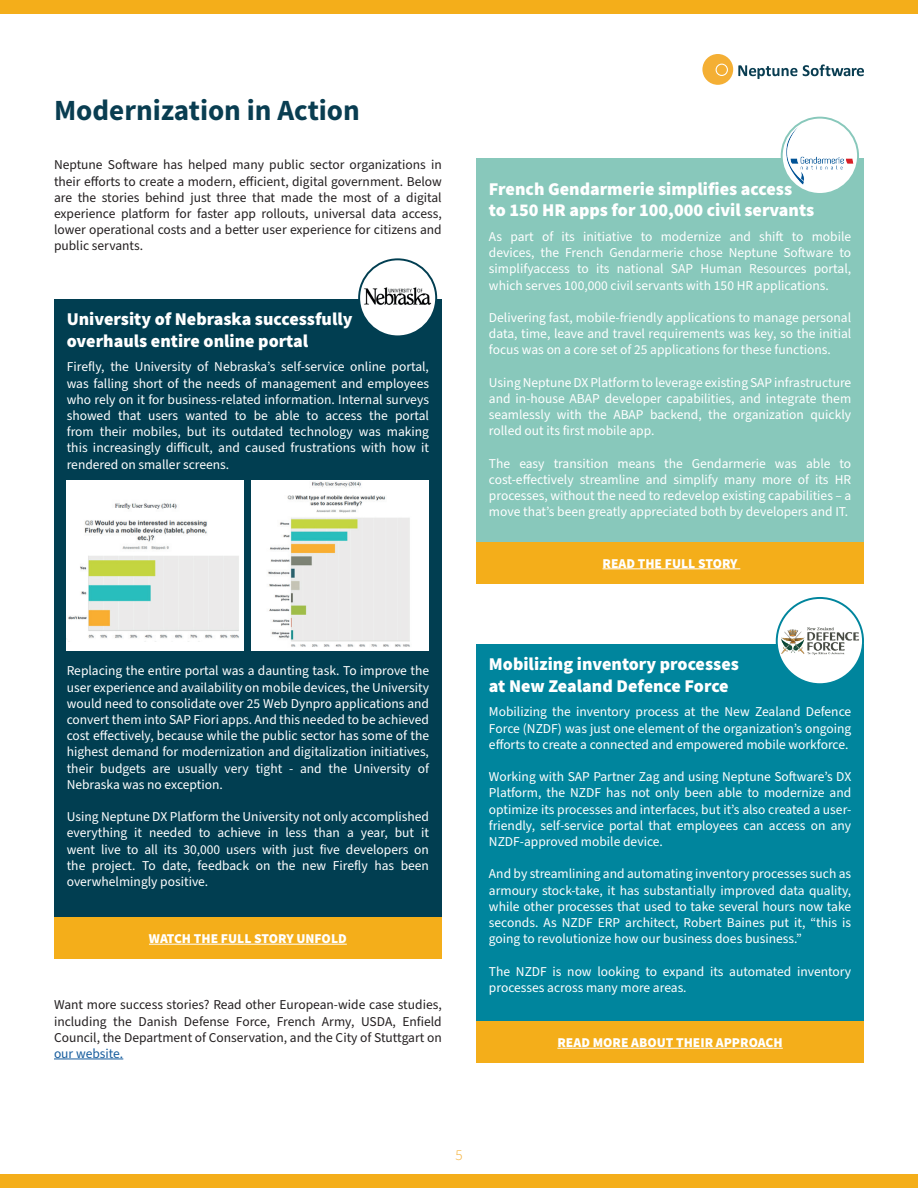
<style>
.page{position:relative;width:918px;height:1188px;background:#fff}
.page>*{position:absolute;margin:0;border:0;box-sizing:border-box;transform-origin:0 0}
.t1{font:700 29.25px "Source Sans Pro";color:#093d51}
.t2{font:900 18px/21.6px "Source Sans Pro";color:#fff}
.t3{font:300 15px "Source Sans Pro";color:#f4af34}
.t4{font:13.5px/16.2px "Source Sans Pro";color:#fff;text-align:justify}
.t5{font:13.5px/16.2px "Source Sans Pro";color:#231f20;text-align:justify}
.t6{font:900 13.5px "Source Sans Pro";color:#fff}
.t7{font:13.5px "Source Sans Pro";color:#175d9e}
</style>
<div class="page">
<hr style="left:54px;top:1059px;width:69px;height:1px;background:#175d9e">
<div style="left:54px;top:299px;width:388px;height:618px;background:#013e51"></div>
<div style="left:67px;top:480px;width:177px;height:171px;background:#fff"></div>
<img style="left:68px;top:503px;width:171px;height:139px">
<div style="left:252px;top:480px;width:177px;height:171px;background:#fff"></div>
<img style="left:268px;top:481px;width:142px;height:166px">
<div style="left:54px;top:917px;width:388px;height:42px;background:#f4ae1a"></div>
<hr style="left:149px;top:944px;width:198px;height:1px;background:#fff">
<div style="left:476px;top:158px;width:388px;height:384px;background:#88c8bb"></div>
<div style="left:476px;top:542px;width:388px;height:42px;background:#f4ae1a"></div>
<hr style="left:603px;top:568px;width:137px;height:1px;background:#fff">
<div style="left:476px;top:644px;width:388px;height:377px;background:#00859d"></div>
<div style="left:476px;top:1021px;width:388px;height:42px;background:#f4ae1a"></div>
<hr style="left:557px;top:1048px;width:226px;height:1px;background:#fff">
<img style="left:777px;top:598px;width:86px;height:86px;border-radius:43px">
<div style="left:776px;top:597px;width:88px;height:88px;border:2px solid #00859d;border-radius:50%"></div>
<svg style="left:702px;top:54px;width:162px;height:31px"></svg>
<div style="left:717px;top:65px;width:10px;height:10px;background:#f4af34;border-radius:50%"></div>
<div style="left:0;top:0;width:918px;height:13px;background:#f4ae1a"></div>
<div style="left:0;top:1175px;width:918px;height:13px;background:#f4ae1a"></div>
<svg style="left:782px;top:118px;width:76px;height:76px"></svg>
<img style="left:786px;top:127px;width:67px;height:58px">
<div style="left:781px;top:117px;width:78px;height:78px;border:2px solid #88c8bb;border-radius:50%"></div>
<img style="left:359px;top:259px;width:77px;height:75px">
<div style="left:358px;top:258px;width:79px;height:79px;border:2px solid #013e51;border-radius:50%"></div>
<h1 class="t1" style="left:54px;top:91px;width:307px">Modernization in Action</h1>
<p class="t5" style="left:54px;top:157px;width:389px">Neptune Software has helped many public sector organizations in their efforts to create a modern, efficient, digital government. Below are the stories behind just three that made the most of a digital experience platform for faster app rollouts, universal data access, lower operational costs and a better user experience for citizens and public servants.</p>
<h2 class="t2" style="left:67px;top:308px;width:287px">University of Nebraska successfully overhauls entire online portal</h2>
<p class="t4" style="left:67px;top:359px;width:364px">Firefly, the University of Nebraska’s self-service online portal, was falling short of the needs of management and employees who rely on it for business-related information. Internal surveys showed that users wanted to be able to access the portal from their mobiles, but its outdated technology was making this increasingly difficult, and caused frustrations with how it rendered on smaller screens.</p>
<p class="t4" style="left:67px;top:663px;width:364px">Replacing the entire portal was a daunting task. To improve the user experience and availability on mobile devices, the University would need to consolidate over 25 Web Dynpro applications and convert them into SAP Fiori apps. And this needed to be achieved cost effectively, because while the public sector has some of the highest demand for modernization and digitalization initiatives, their budgets are usually very tight - and the University of Nebraska was no exception.</p>
<p class="t4" style="left:67px;top:809px;width:364px">Using Neptune DX Platform the University not only accomplished everything it needed to achieve in less than a year, but it went live to all its 30,000 users with just five developers on the project. To date, feedback on the new Firefly has been overwhelmingly positive.</p>
<p class="t6" style="left:149px;top:929px;width:199px">WATCH THE FULL STORY UNFOLD</p>
<p class="t5" style="left:54px;top:997px;width:389px">Want more success stories? Read other European-wide case studies, including the Danish Defense Force, French Army, USDA, Enfield Council, the Department of Conservation, and the City of Stuttgart on</p>
<p class="t7" style="left:54px;top:1044px;width:71px">our website.</p>
<h2 class="t2" style="left:489px;top:178px;width:327px">French Gendarmerie simplifies access<br>to 150 HR apps for 100,000 civil servants</h2>
<p class="t4" style="left:489px;top:229px;width:364px">As part of its initiative to modernize and shift to mobile devices, the French Gendarmerie chose Neptune Software to simplifyaccess to its national SAP Human Resources portal, which serves 100,000 civil servants with 150 HR applications.</p>
<p class="t4" style="left:489px;top:310px;width:364px">Delivering fast, mobile-friendly applications to manage personal data, time, leave and travel requirements was key, so the initial focus was on a core set of 25 applications for these functions.</p>
<p class="t4" style="left:489px;top:375px;width:364px">Using Neptune DX Platform to leverage existing SAP infrastructure and in-house ABAP developer capabilities, and integrate them seamlessly with the ABAP backend, the organization quickly rolled out its first mobile app.</p>
<p class="t4" style="left:489px;top:456px;width:364px">The easy transition means the Gendarmerie was able to cost-effectively streamline and simplify many more of its HR processes, without the need to redevelop existing capabilities – a move that’s been greatly appreciated both by developers and IT.</p>
<p class="t6" style="left:603px;top:554px;width:137px">READ THE FULL STORY</p>
<h2 class="t2" style="left:489px;top:653px;width:252px">Mobilizing inventory processes at New Zealand Defence Force</h2>
<p class="t4" style="left:489px;top:704px;width:364px">Mobilizing the inventory process at the New Zealand Defence Force (NZDF) was just one element of the organization’s ongoing efforts to create a connected and empowered mobile workforce.</p>
<p class="t4" style="left:489px;top:769px;width:364px">Working with SAP Partner Zag and using Neptune Software’s DX Platform, the NZDF has not only been able to modernize and optimize its processes and interfaces, but it’s also created a user&shy;friendly, self-service portal that employees can access on any NZDF-approved mobile device.</p>
<p class="t4" style="left:489px;top:866px;width:364px">And by streamlining and automating inventory processes such as armoury stock-take, it has substantially improved data quality, while other processes that used to take several hours now take seconds. As NZDF ERP architect, Robert Baines put it, “this is going to revolutionize how our business does business.”</p>
<p class="t4" style="left:489px;top:963px;width:364px">The NZDF is now looking to expand its automated inventory processes across many more areas.</p>
<p class="t6" style="left:557px;top:1033px;width:227px">READ MORE ABOUT THEIR APPROACH</p>
<p class="t3" style="left:455px;top:1146px;width:9px">5</p>
</div>
